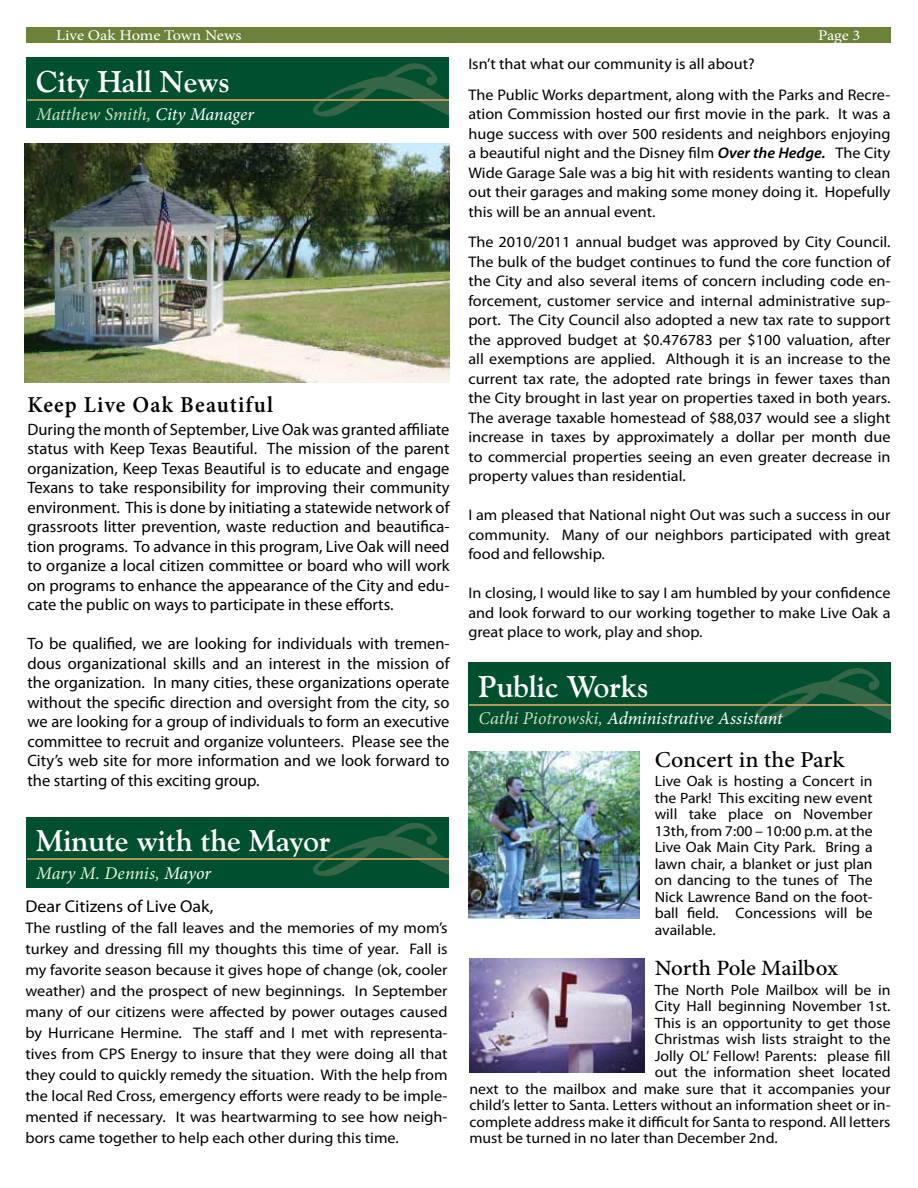
<style>
.page{position:relative;width:918px;height:1188px;background:#fff}
.page>*{position:absolute;margin:0;border:0;box-sizing:border-box;transform-origin:0 0}
.t1{font:700 30px "Goudy Old Style BT";color:#fff}
.t2{font:600 22.8px "Minion Pro";letter-spacing:.05em;color:#000}
.t3{font:500 22.8px "Minion Pro";color:#000;scale:1.05 1}
.t4{font:500 21.9px "Minion Pro";letter-spacing:-.005em;color:#000;scale:1.05 1}
.t5{font:italic 18px "Minion Pro";color:#fff}
.t6{font:italic 18px "Minion Pro";letter-spacing:-.005em;color:#cfdfbf}
.t7{font:italic 18px "Minion Pro";letter-spacing:-.005em;color:#e6f6d5}
.t8{font:17.1px "Myriad Pro";color:#000;scale:1.05 1}
.t9{font:16.5px/19.5px "Myriad Pro";color:#000;text-align:justify}
.t10{font:15.45px/19.5px "Myriad Pro";color:#000;text-align:justify;scale:1.05 1}
.t11{font:15px/16.5px "Myriad Pro";color:#000;text-align:justify;scale:1.05 1}
.t12{font:14.85px "Minion Pro";letter-spacing:-.005em;color:#fff;scale:1.11 1}
.s1{color:#fff}
.s2{font-weight:600;font-style:italic}
.s3{color:#cfdfbf}
</style>
<div class="page">
<div style="left:27px;top:27px;width:864px;height:15px;background:#6c823a"></div>
<div style="left:27px;top:57px;width:422px;height:71px;background:#00502f"></div>
<svg style="left:313px;top:63px;width:136px;height:54px"></svg>
<hr style="left:27px;top:99px;width:422px;height:2px;background:#b59659">
<div style="left:27px;top:817px;width:422px;height:71px;background:#00502f"></div>
<svg style="left:309px;top:823px;width:140px;height:53px"></svg>
<hr style="left:27px;top:859px;width:422px;height:1px;background:#b59659">
<div style="left:469px;top:662px;width:422px;height:71px;background:#00502f"></div>
<svg style="left:755px;top:668px;width:136px;height:53px"></svg>
<hr style="left:470px;top:704px;width:421px;height:2px;background:#b59659">
<img style="left:25px;top:143px;width:425px;height:240px">
<img style="left:469px;top:959px;width:175px;height:114px">
<img style="left:469px;top:752px;width:170px;height:167px">
<p class="t12" style="left:56px;top:25px;width:168px">Live Oak Home Town News</p>
<p class="t12" style="left:818px;top:25px;width:40px">Page 3</p>
<h1 class="t1" style="left:36px;top:63px;width:195px">City Hall News</h1>
<p class="t6" style="left:36px;top:102px;width:219px">Matthew Smith, <span class="s1">City Manager</span></p>
<h2 class="t2" style="left:27px;top:389px;width:247px">Keep Live Oak Beautiful</h2>
<p class="t9" style="left:27px;top:419px;width:424px">During the month of September, Live Oak was granted affiliate status with Keep Texas Beautiful. The mission of the parent organization, Keep Texas Beautiful is to educate and engage Texans to take responsibility for improving their community environment. This is done by initiating a statewide network of grassroots litter prevention, waste reduction and beautifica&shy;tion programs. To advance in this program, Live Oak will need to organize a local citizen committee or board who will work on programs to enhance the appearance of the City and edu&shy;cate the public on ways to participate in these efforts.</p>
<p class="t9" style="left:27px;top:634px;width:424px">To be qualified, we are looking for individuals with tremen&shy;dous organizational skills and an interest in the mission of the organization. In many cities, these organizations operate without the specific direction and oversight from the city, so we are looking for a group of individuals to form an executive committee to recruit and organize volunteers. Please see the City’s web site for more information and we look forward to the starting of this exciting group.</p>
<h1 class="t1" style="left:36px;top:823px;width:296px">Minute with the Mayor</h1>
<p class="t7" style="left:36px;top:861px;width:176px">Mary M. Dennis, <span class="s1">Mayor</span></p>
<p class="t8" style="left:25px;top:896px;width:181px">Dear Citizens of Live Oak,</p>
<p class="t10" style="left:25px;top:917px;width:404px;line-height:21px">The rustling of the fall leaves and the memories of my mom’s turkey and dressing fill my thoughts this time of year. Fall is my favorite season because it gives hope of change (ok, cooler weather) and the prospect of new beginnings. In September many of our citizens were affected by power outages caused by Hurricane Hermine. The staff and I met with representa&shy;tives from CPS Energy to insure that they were doing all that they could to quickly remedy the situation. With the help from the local Red Cross, emergency efforts were ready to be imple&shy;mented if necessary. It was heartwarming to see how neigh&shy;bors came together to help each other during this time.</p>
<p class="t10" style="left:468px;top:49px;width:404px;line-height:30.3px">Isn’t that what our community is all about?<br>The Public Works department, along with the Parks and Recre-</p>
<p class="t10" style="left:468px;top:104px;width:404px">ation Commission hosted our first movie in the park. It was a huge success with over 500 residents and neighbors enjoying a beautiful night and the Disney film <span class="s2">Over the Hedge.</span> The City Wide Garage Sale was a big hit with residents wanting to clean out their garages and making some money doing it. Hopefully this will be an annual event.</p>
<p class="t10" style="left:468px;top:232px;width:404px">The 2010/2011 annual budget was approved by City Council.<br>The bulk of the budget continues to fund the core function of the City and also several items of concern including code en&shy;forcement, customer service and internal administrative sup&shy;port. The City Council also adopted a new tax rate to support the approved budget at $0.476783 per $100 valuation, after all exemptions are applied. Although it is an increase to the current tax rate, the adopted rate brings in fewer taxes than the City brought in last year on properties taxed in both years.<br>The average taxable homestead of $88,037 would see a slight increase in taxes by approximately a dollar per month due to commercial properties seeing an even greater decrease in property values than residential.</p>
<p class="t10" style="left:468px;top:505px;width:403px">I am pleased that National night Out was such a success in our community. Many of our neighbors participated with great food and fellowship.</p>
<p class="t10" style="left:468px;top:583px;width:403px">In closing, I would like to say I am humbled by your confidence and look forward to our working together to make Live Oak a great place to work, play and shop.</p>
<h1 class="t1" style="left:479px;top:668px;width:171px">Public Works</h1>
<p class="t5" style="left:479px;top:706px;width:306px"><span class="s3">Cathi Piotrowski,</span> Administrative Assistant</p>
<h2 class="t3" style="left:655px;top:744px;width:182px">Concert in the Park</h2>
<p class="t11" style="left:655px;top:773px;width:209px">Live Oak is hosting a Concert in the Park! This exciting new event will take place on November 13th, from 7:00 – 10:00 p.m. at the Live Oak Main City Park. Bring a lawn chair, a blanket or just plan on dancing to the tunes of The Nick Lawrence Band on the foot&shy;ball field. Concessions will be available.</p>
<h3 class="t4" style="left:655px;top:953px;width:176px">North Pole Mailbox</h3>
<p class="t11" style="left:655px;top:981px;width:226px">The North Pole Mailbox will be in</p>
<p class="t11" style="left:655px;top:998px;width:226px">City Hall beginning November 1st.</p>
<p class="t11" style="left:655px;top:1014px;width:226px">This is an opportunity to get those</p>
<p class="t11" style="left:655px;top:1031px;width:226px">Christmas wish lists straight to the</p>
<p class="t11" style="left:655px;top:1047px;width:226px">Jolly OL’ Fellow! Parents: please fill</p>
<p class="t11" style="left:655px;top:1064px;width:226px">out the information sheet located</p>
<p class="t11" style="left:469px;top:1080px;width:403px">next to the mailbox and make sure that it accompanies your</p>
<p class="t11" style="left:469px;top:1097px;width:403px">child’s letter to Santa. Letters without an information sheet or in-</p>
<p class="t11" style="left:469px;top:1113px;width:403px">complete address make it difficult for Santa to respond. All letters</p>
<p class="t11" style="left:469px;top:1130px;width:295px">must be turned in no later than December 2nd.</p>
</div>
